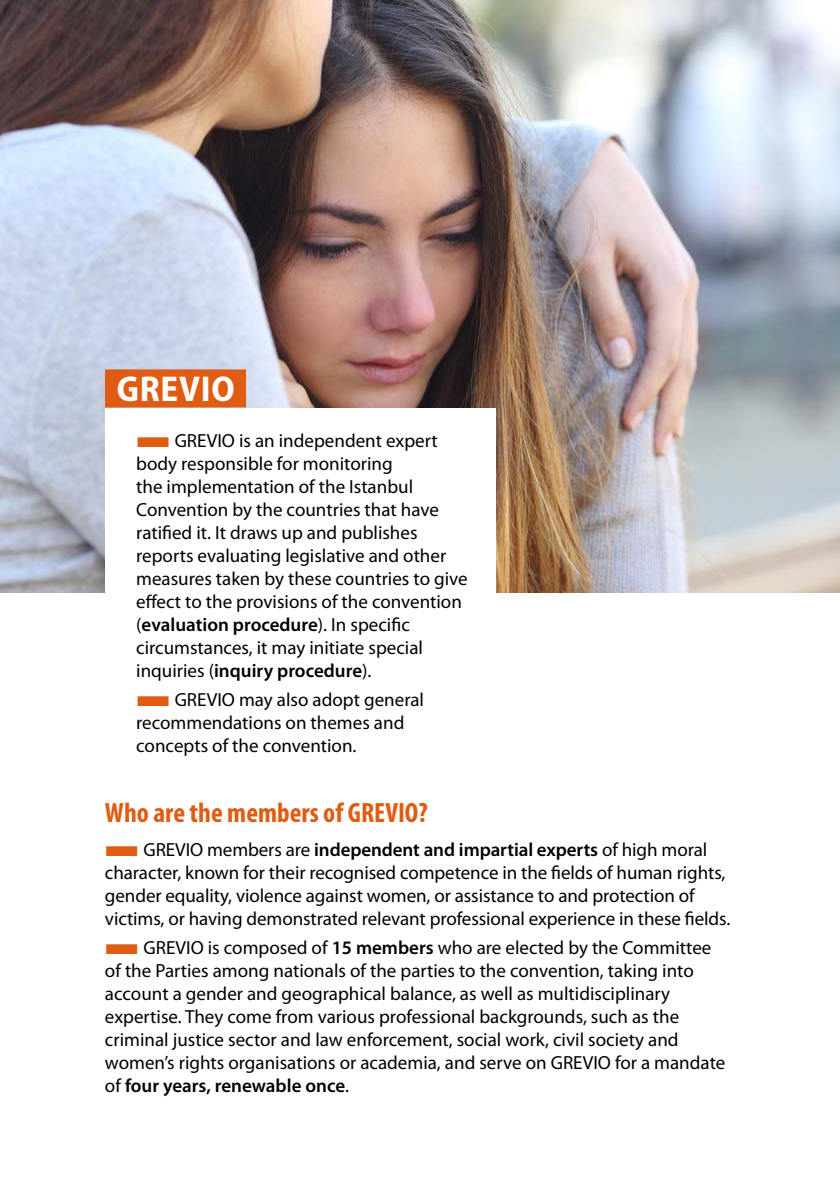
<style>
.page{position:relative;width:840px;height:1191px;background:#fff}
.page>*{position:absolute;margin:0;border:0;box-sizing:border-box;transform-origin:0 0}
._03_Sous-titre{font:700 semi-condensed 36px "Myriad Pro";letter-spacing:.02em;color:#fff}
.t1{font:700 condensed 28px "Myriad Pro";color:#e05c13}
.t2{font:19px/23px "Myriad Pro";color:#000}
.s1{color:#e05c13}
.s2{font-weight:600}
</style>
<div class="page">
<img style="left:0;top:0;width:839px;height:592px">
<div style="left:105px;top:408px;width:390px;height:262px;background:#fff"></div>
<div style="left:105px;top:369px;width:141px;height:38px;background:#e05c13"></div>
<p class="_03_Sous-titre" style="left:117px;top:365px;width:119px">GREVIO</p>
<p class="t2" style="left:136px;top:429px;width:333px"><span class="s1">■</span>GREVIO is an independent expert body responsible for monitoring<br>the implementation of the Istanbul Convention by the countries that have ratified it. It draws up and publishes reports evaluating legislative and other measures taken by these countries to give effect to the provisions of the convention (<span class="s2">evaluation procedure</span>). In specific circumstances, it may initiate special inquiries (<span class="s2">inquiry procedure</span>).</p>
<p class="t2" style="left:136px;top:688px;width:289px"><span class="s1">■</span>GREVIO may also adopt general recommendations on themes and concepts of the convention.</p>
<p class="t1" style="left:105px;top:795px;width:324px">Who are the members of GREVIO?</p>
<p class="t2" style="left:105px;top:838px;width:626px"><span class="s1">■</span>GREVIO members are <span class="s2">independent and impartial experts</span> of high moral character, known for their recognised competence in the fields of human rights, gender equality, violence against women, or assistance to and protection of victims, or having demonstrated relevant professional experience in these fields.</p>
<p class="t2" style="left:105px;top:935px;width:621px"><span class="s1">■</span>GREVIO is composed of <span class="s2">15 members</span> who are elected by the Committee of the Parties among nationals of the parties to the convention, taking into account a gender and geographical balance, as well as multidisciplinary expertise. They come from various professional backgrounds, such as the criminal justice sector and law enforcement, social work, civil society and women’s rights organisations or academia, and serve on GREVIO for a mandate of <span class="s2">four years, renewable once</span>.</p>
</div>
